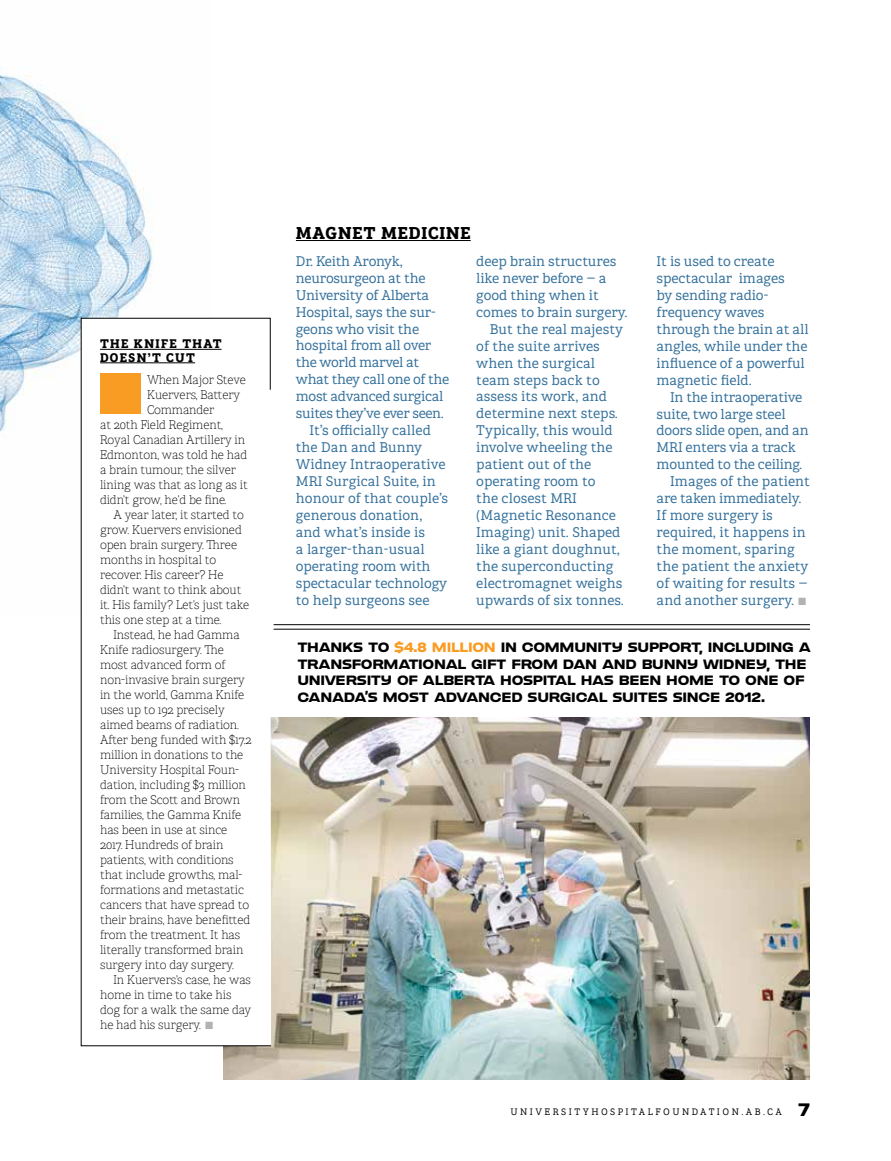
<style>
.page{position:relative;width:891px;height:1161px;background:#fff}
.page>*{position:absolute;margin:0;border:0;box-sizing:border-box;transform-origin:0 0}
.t1{font:900 expanded 36px "Burt";color:#b1b3b3}
.t2{font:900 expanded 18px "Burt";color:#000}
.t3{font:800 16.5px "Brava Slab";letter-spacing:.05em;color:#000}
.t4{font:13.5px/17px "Brava Slab";letter-spacing:-.01em;color:#33709b}
.t5{font:900 expanded 13.5px/16.5px "Burt";letter-spacing:-.02em;color:#000}
.t6{font:13.5px "Brava Slab";letter-spacing:-.03em;color:#33709b}
.t7{font:200 12px "Brava Slab";letter-spacing:-.01em;color:#000}
.t8{font:800 12px/13.5px "Brava Slab";letter-spacing:.11em;color:#000}
.t9{font:9px "Brava Slab";letter-spacing:.27em;color:#000}
.s1{color:#f99c24}
</style>
<div class="page">
<img style="left:0;top:67px;width:210px;height:549px">
<img style="left:224px;top:718px;width:586px;height:362px">
<svg style="left:81px;top:318px;width:190px;height:728px"></svg>
<hr style="left:100px;top:349px;width:122px;height:1px;background:#000">
<hr style="left:100px;top:363px;width:95px;height:1px;background:#000">
<div style="left:100px;top:374px;width:40px;height:40px;background:#f99c24"></div>
<hr style="left:296px;top:240px;width:175px;height:1px;background:#000">
<hr style="left:274px;top:624px;width:536px;height:1px;background:#000">
<hr style="left:274px;top:629px;width:536px;height:1px;background:#000">
<p class="t8" style="left:100px;top:337px;width:123px">THE KNIFE THAT<br>DOESN’T CUT</p>
<p class="t7" style="left:147px;top:372px;width:100px">When Major Steve</p>
<p class="t7" style="left:147px;top:387px;width:95px">Kuervers, Battery</p>
<p class="t7" style="left:147px;top:402px;width:69px">Commander</p>
<p class="t7" style="left:100px;top:417px;width:125px">at 20th Field Regiment,</p>
<p class="t7" style="left:100px;top:432px;width:147px">Royal Canadian Artillery in</p>
<p class="t7" style="left:100px;top:447px;width:149px">Edmonton, was told he had</p>
<p class="t7" style="left:100px;top:462px;width:137px">a brain tumour, the silver</p>
<p class="t7" style="left:100px;top:477px;width:149px">lining was that as long as it</p>
<p class="t7" style="left:100px;top:492px;width:128px">didn’t grow, he’d be fine.</p>
<p class="t7" style="left:114px;top:507px;width:132px">A year later, it started to</p>
<p class="t7" style="left:100px;top:522px;width:143px">grow. Kuervers envisioned</p>
<p class="t7" style="left:100px;top:537px;width:139px">open brain surgery. Three</p>
<p class="t7" style="left:100px;top:552px;width:118px">months in hospital to</p>
<p class="t7" style="left:100px;top:567px;width:125px">recover. His career? He</p>
<p class="t7" style="left:100px;top:582px;width:143px">didn’t want to think about</p>
<p class="t7" style="left:100px;top:597px;width:151px">it. His family? Let’s just take</p>
<p class="t7" style="left:100px;top:612px;width:123px">this one step at a time.</p>
<p class="t7" style="left:114px;top:627px;width:128px">Instead, he had Gamma</p>
<p class="t7" style="left:100px;top:642px;width:126px">Knife radiosurgery. The</p>
<p class="t7" style="left:100px;top:657px;width:127px">most advanced form of</p>
<p class="t7" style="left:100px;top:672px;width:146px">non-invasive brain surgery</p>
<p class="t7" style="left:100px;top:687px;width:146px">in the world, Gamma Knife</p>
<p class="t7" style="left:100px;top:702px;width:126px">uses up to 192 precisely</p>
<p class="t7" style="left:100px;top:717px;width:140px">aimed beams of radiation.</p>
<p class="t7" style="left:100px;top:732px;width:153px">After beng funded with $17.2</p>
<p class="t7" style="left:100px;top:747px;width:145px">million in donations to the</p>
<p class="t7" style="left:100px;top:762px;width:141px">University Hospital Foun-</p>
<p class="t7" style="left:100px;top:777px;width:147px">dation, including $3 million</p>
<p class="t7" style="left:100px;top:792px;width:142px">from the Scott and Brown</p>
<p class="t7" style="left:100px;top:807px;width:143px">families, the Gamma Knife</p>
<p class="t7" style="left:100px;top:822px;width:129px">has been in use at since</p>
<p class="t7" style="left:100px;top:837px;width:125px">2017. Hundreds of brain</p>
<p class="t7" style="left:100px;top:852px;width:135px">patients, with conditions</p>
<p class="t7" style="left:100px;top:867px;width:144px">that include growths, mal-</p>
<p class="t7" style="left:100px;top:882px;width:146px">formations and metastatic</p>
<p class="t7" style="left:100px;top:897px;width:151px">cancers that have spread to</p>
<p class="t7" style="left:100px;top:912px;width:152px">their brains, have benefitted</p>
<p class="t7" style="left:100px;top:927px;width:142px">from the treatment. It has</p>
<p class="t7" style="left:100px;top:942px;width:145px">literally transformed brain</p>
<p class="t7" style="left:100px;top:957px;width:136px">surgery into day surgery.</p>
<p class="t7" style="left:114px;top:972px;width:139px">In Kuervers’s case, he was</p>
<p class="t7" style="left:100px;top:987px;width:133px">home in time to take his</p>
<p class="t7" style="left:100px;top:1002px;width:153px">dog for a walk the same day</p>
<p class="t7" style="left:100px;top:1017px;width:102px">he had his surgery.</p>
<h1 class="t1" style="left:204px;top:991px;width:12px">.</h1>
<p class="t3" style="left:296px;top:221px;width:176px">MAGNET MEDICINE</p>
<p class="t4" style="left:296px;top:252px;width:109px">Dr. Keith Aronyk,</p>
<p class="t4" style="left:296px;top:269px;width:131px">neurosurgeon at the</p>
<p class="t4" style="left:296px;top:286px;width:135px">University of Alberta</p>
<p class="t4" style="left:296px;top:303px;width:142px">Hospital, says the sur-</p>
<p class="t4" style="left:296px;top:320px;width:125px">geons who visit the</p>
<p class="t4" style="left:296px;top:337px;width:137px">hospital from all over</p>
<p class="t6" style="left:296px;top:353px;width:125px">the world marvel at</p>
<p class="t6" style="left:296px;top:370px;width:155px">what they call one of the</p>
<p class="t6" style="left:296px;top:387px;width:149px">most advanced surgical</p>
<p class="t6" style="left:296px;top:404px;width:149px">suites they’ve ever seen.</p>
<p class="t4" style="left:309px;top:421px;width:123px">It’s officially called</p>
<p class="t4" style="left:296px;top:438px;width:128px">the Dan and Bunny</p>
<p class="t4" style="left:296px;top:455px;width:151px">Widney Intraoperative</p>
<p class="t4" style="left:296px;top:472px;width:141px">MRI Surgical Suite, in</p>
<p class="t4" style="left:296px;top:489px;width:154px">honour of that couple’s</p>
<p class="t4" style="left:296px;top:506px;width:128px">generous donation,</p>
<p class="t4" style="left:296px;top:523px;width:131px">and what’s inside is</p>
<p class="t4" style="left:296px;top:540px;width:130px">a larger-than-usual</p>
<p class="t4" style="left:296px;top:557px;width:136px">operating room with</p>
<p class="t4" style="left:296px;top:574px;width:153px">spectacular technology</p>
<p class="t4" style="left:296px;top:591px;width:135px">to help surgeons see</p>
<p class="t4" style="left:476px;top:252px;width:142px">deep brain structures</p>
<p class="t4" style="left:476px;top:269px;width:132px">like never before — a</p>
<p class="t4" style="left:476px;top:286px;width:124px">good thing when it</p>
<p class="t4" style="left:476px;top:303px;width:153px">comes to brain surgery.</p>
<p class="t4" style="left:490px;top:320px;width:135px">But the real majesty</p>
<p class="t4" style="left:476px;top:337px;width:125px">of the suite arrives</p>
<p class="t4" style="left:476px;top:354px;width:121px">when the surgical</p>
<p class="t4" style="left:476px;top:371px;width:125px">team steps back to</p>
<p class="t4" style="left:476px;top:388px;width:132px">assess its work, and</p>
<p class="t4" style="left:476px;top:405px;width:143px">determine next steps.</p>
<p class="t4" style="left:476px;top:422px;width:138px">Typically, this would</p>
<p class="t4" style="left:476px;top:439px;width:138px">involve wheeling the</p>
<p class="t4" style="left:476px;top:456px;width:117px">patient out of the</p>
<p class="t4" style="left:476px;top:472px;width:121px">operating room to</p>
<p class="t4" style="left:476px;top:489px;width:102px">the closest MRI</p>
<p class="t4" style="left:476px;top:506px;width:141px">(Magnetic Resonance</p>
<p class="t4" style="left:476px;top:523px;width:146px">Imaging) unit. Shaped</p>
<p class="t4" style="left:476px;top:540px;width:145px">like a giant doughnut,</p>
<p class="t4" style="left:476px;top:557px;width:139px">the superconducting</p>
<p class="t4" style="left:476px;top:574px;width:148px">electromagnet weighs</p>
<p class="t4" style="left:476px;top:591px;width:149px">upwards of six tonnes.</p>
<p class="t4" style="left:657px;top:252px;width:154px">It is used to create spectacular images<br>by sending radio&shy;frequency waves through the brain at all angles, while under the influence of a powerful magnetic field.</p>
<p class="t4" style="left:670px;top:388px;width:134px">In the intraoperative</p>
<p class="t4" style="left:657px;top:405px;width:131px">suite, two large steel</p>
<p class="t4" style="left:657px;top:422px;width:154px">doors slide open, and an</p>
<p class="t4" style="left:657px;top:439px;width:141px">MRI enters via a track</p>
<p class="t4" style="left:657px;top:456px;width:147px">mounted to the ceiling.</p>
<p class="t4" style="left:670px;top:473px;width:141px">Images of the patient</p>
<p class="t4" style="left:657px;top:490px;width:146px">are taken immediately.</p>
<p class="t4" style="left:657px;top:507px;width:118px">If more surgery is</p>
<p class="t4" style="left:657px;top:523px;width:151px">required, it happens in</p>
<p class="t4" style="left:657px;top:540px;width:140px">the moment, sparing</p>
<p class="t4" style="left:657px;top:557px;width:153px">the patient the anxiety</p>
<p class="t4" style="left:657px;top:574px;width:153px">of waiting for results —</p>
<p class="t4" style="left:657px;top:591px;width:139px">and another surgery.</p>
<h1 class="t1" style="left:797px;top:566px;width:12px">.</h1>
<p class="t5" style="left:297px;top:639px;width:515px">THANKS TO <span class="s1">$4.8 MILLION</span> IN COMMUNITY SUPPORT, INCLUDING A TRANSFORMATIONAL GIFT FROM DAN AND BUNNY WIDNEY, THE UNIVERSITY OF ALBERTA HOSPITAL HAS BEEN HOME TO ONE OF CANADA’S MOST ADVANCED SURGICAL SUITES SINCE 2012.</p>
<p class="t9" style="left:510px;top:1106px;width:273px">UNIVERSITYHOSPITALFOUNDATION.AB.CA</p>
<h2 class="t2" style="left:798px;top:1097px;width:13px">7</h2>
</div>
